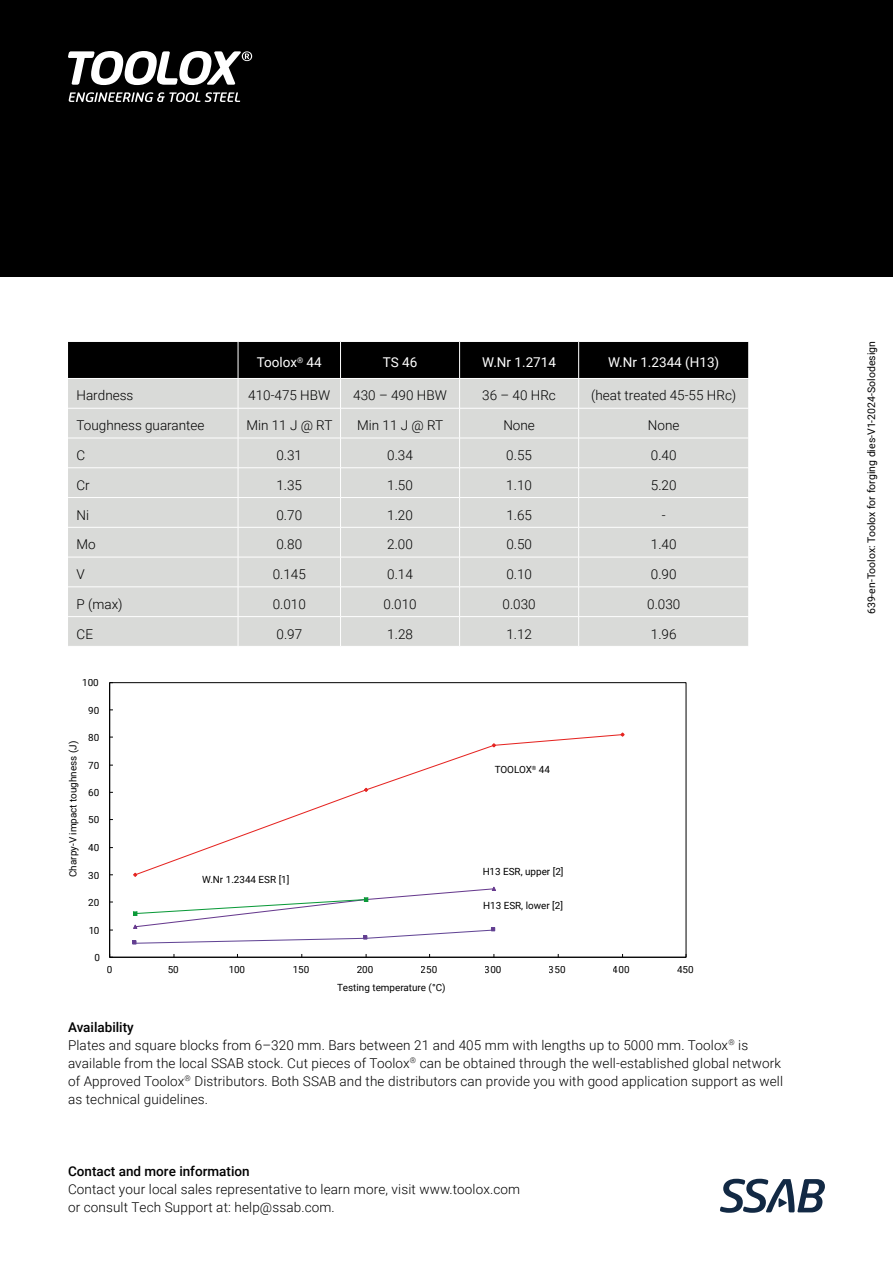
<style>
.page{position:relative;width:893px;height:1263px;background:#fff}
.page>*{position:absolute;margin:0;border:0;box-sizing:border-box;transform-origin:0 0}
.t1{font:300 13.5px/18px "Roboto";letter-spacing:.01em;color:#000}
.t2{font:13.5px "Roboto";color:#fff}
.t3{font:500 13.5px "Roboto";color:#000}
.t4{font:10.5px "Roboto";color:#000}
.t5{font:9.9px "Roboto";color:#000}
.s1{font-weight:500}
</style>
<div class="page">
<div style="left:0;top:0;width:893px;height:276px;background:#000"></div>
<svg style="left:720px;top:1179px;width:105px;height:34px"></svg>
<div style="left:68px;top:409px;width:680px;height:237px;background:#d9dad8"></div>
<hr style="left:68px;top:467px;width:170px;height:1px;background:#fff">
<hr style="left:238px;top:467px;width:103px;height:1px;background:#fff">
<hr style="left:341px;top:467px;width:119px;height:1px;background:#fff">
<hr style="left:460px;top:467px;width:119px;height:1px;background:#fff">
<hr style="left:579px;top:467px;width:170px;height:1px;background:#fff">
<hr style="left:68px;top:497px;width:170px;height:1px;background:#fff">
<hr style="left:238px;top:497px;width:103px;height:1px;background:#fff">
<hr style="left:341px;top:497px;width:119px;height:1px;background:#fff">
<hr style="left:460px;top:497px;width:119px;height:1px;background:#fff">
<hr style="left:579px;top:497px;width:170px;height:1px;background:#fff">
<hr style="left:68px;top:527px;width:170px;height:1px;background:#fff">
<hr style="left:238px;top:527px;width:103px;height:1px;background:#fff">
<hr style="left:341px;top:527px;width:119px;height:1px;background:#fff">
<hr style="left:460px;top:527px;width:119px;height:1px;background:#fff">
<hr style="left:579px;top:527px;width:170px;height:1px;background:#fff">
<hr style="left:68px;top:557px;width:170px;height:1px;background:#fff">
<hr style="left:238px;top:557px;width:103px;height:1px;background:#fff">
<hr style="left:341px;top:557px;width:119px;height:1px;background:#fff">
<hr style="left:460px;top:557px;width:119px;height:1px;background:#fff">
<hr style="left:579px;top:557px;width:170px;height:1px;background:#fff">
<hr style="left:68px;top:587px;width:170px;height:1px;background:#fff">
<hr style="left:238px;top:587px;width:103px;height:1px;background:#fff">
<hr style="left:341px;top:587px;width:119px;height:1px;background:#fff">
<hr style="left:460px;top:587px;width:119px;height:1px;background:#fff">
<hr style="left:579px;top:587px;width:170px;height:1px;background:#fff">
<hr style="left:68px;top:616px;width:170px;height:1px;background:#fff">
<hr style="left:238px;top:616px;width:103px;height:1px;background:#fff">
<hr style="left:341px;top:616px;width:119px;height:1px;background:#fff">
<hr style="left:460px;top:616px;width:119px;height:1px;background:#fff">
<hr style="left:579px;top:616px;width:170px;height:1px;background:#fff">
<svg style="left:68px;top:341px;width:681px;height:67px;background:#666766"></svg>
<hr style="left:238px;top:408px;width:1px;height:30px;background:#fff">
<hr style="left:340px;top:408px;width:1px;height:30px;background:#fff">
<hr style="left:459px;top:408px;width:1px;height:30px;background:#fff">
<hr style="left:578px;top:408px;width:1px;height:30px;background:#fff">
<hr style="left:68px;top:438px;width:170px;height:1px;background:#fff">
<hr style="left:238px;top:438px;width:103px;height:1px;background:#fff">
<hr style="left:238px;top:438px;width:1px;height:30px;background:#fff">
<hr style="left:341px;top:438px;width:119px;height:1px;background:#fff">
<hr style="left:340px;top:438px;width:1px;height:30px;background:#fff">
<hr style="left:460px;top:438px;width:119px;height:1px;background:#fff">
<hr style="left:459px;top:438px;width:1px;height:30px;background:#fff">
<hr style="left:579px;top:438px;width:170px;height:1px;background:#fff">
<hr style="left:578px;top:438px;width:1px;height:30px;background:#fff">
<svg style="left:238px;top:468px;width:1px;height:59px"></svg>
<svg style="left:340px;top:468px;width:1px;height:59px"></svg>
<svg style="left:459px;top:468px;width:1px;height:59px"></svg>
<svg style="left:578px;top:468px;width:1px;height:59px"></svg>
<hr style="left:238px;top:527px;width:1px;height:30px;background:#fff">
<hr style="left:340px;top:527px;width:1px;height:30px;background:#fff">
<hr style="left:459px;top:527px;width:1px;height:30px;background:#fff">
<hr style="left:578px;top:527px;width:1px;height:30px;background:#fff">
<hr style="left:238px;top:557px;width:1px;height:30px;background:#fff">
<hr style="left:340px;top:557px;width:1px;height:30px;background:#fff">
<hr style="left:459px;top:557px;width:1px;height:30px;background:#fff">
<hr style="left:578px;top:557px;width:1px;height:30px;background:#fff">
<svg style="left:238px;top:587px;width:1px;height:59px"></svg>
<svg style="left:340px;top:588px;width:1px;height:58px"></svg>
<svg style="left:459px;top:588px;width:1px;height:58px"></svg>
<svg style="left:578px;top:588px;width:1px;height:58px"></svg>
<svg style="left:68px;top:51px;width:184px;height:34px"></svg>
<svg style="left:69px;top:92px;width:171px;height:10px"></svg>
<hr style="left:109px;top:683px;width:1px;height:274px;background:#000">
<hr style="left:110px;top:957px;width:576px;height:1px;background:#000">
<svg style="left:135px;top:734px;width:485px;height:142px"></svg>
<svg style="left:133px;top:873px;width:4px;height:4px"></svg>
<svg style="left:364px;top:788px;width:4px;height:4px"></svg>
<svg style="left:492px;top:743px;width:4px;height:4px"></svg>
<svg style="left:620px;top:732px;width:5px;height:5px"></svg>
<svg style="left:133px;top:887px;width:363px;height:57px"></svg>
<p class="t2" style="left:257px;top:353px;width:67px">Toolox<sup>®</sup> 44</p>
<p class="t2" style="left:383px;top:353px;width:36px">TS 46</p>
<p class="t2" style="left:482px;top:353px;width:75px">W.Nr 1.2714</p>
<p class="t2" style="left:608px;top:353px;width:113px">W.Nr 1.2344 (H13)</p>
<p class="t1" style="left:77px;top:386px;width:58px">Hardness</p>
<p class="t1" style="left:248px;top:386px;width:83px">410-475 HBW</p>
<p class="t1" style="left:353px;top:386px;width:95px">430 – 490 HBW</p>
<p class="t1" style="left:482px;top:386px;width:75px">36 – 40 HRc</p>
<p class="t1" style="left:591px;top:386px;width:147px">(heat treated 45-55 HRc)</p>
<p class="t1" style="left:77px;top:416px;width:129px">Toughness guarantee</p>
<p class="t1" style="left:246px;top:416px;width:88px">Min 11 J @ RT</p>
<p class="t1" style="left:357px;top:416px;width:88px">Min 11 J @ RT</p>
<p class="t1" style="left:503px;top:416px;width:33px">None</p>
<p class="t1" style="left:648px;top:416px;width:33px">None</p>
<p class="t1" style="left:77px;top:446px;width:10px">C</p>
<p class="t1" style="left:276px;top:446px;width:27px">0.31</p>
<p class="t1" style="left:387px;top:446px;width:27px">0.34</p>
<p class="t1" style="left:506px;top:446px;width:27px">0.55</p>
<p class="t1" style="left:651px;top:446px;width:27px">0.40</p>
<p class="t1" style="left:77px;top:475px;width:15px">Cr</p>
<p class="t1" style="left:276px;top:475px;width:27px">1.35</p>
<p class="t1" style="left:387px;top:475px;width:27px">1.50</p>
<p class="t1" style="left:506px;top:475px;width:27px">1.10</p>
<p class="t1" style="left:651px;top:475px;width:27px">5.20</p>
<p class="t1" style="left:77px;top:505px;width:14px">Ni</p>
<p class="t1" style="left:276px;top:505px;width:27px">0.70</p>
<p class="t1" style="left:387px;top:505px;width:27px">1.20</p>
<p class="t1" style="left:506px;top:505px;width:27px">1.65</p>
<p class="t1" style="left:662px;top:505px;width:5px">-</p>
<p class="t1" style="left:77px;top:535px;width:21px">Mo</p>
<p class="t1" style="left:276px;top:535px;width:27px">0.80</p>
<p class="t1" style="left:387px;top:535px;width:27px">2.00</p>
<p class="t1" style="left:506px;top:535px;width:27px">0.50</p>
<p class="t1" style="left:651px;top:535px;width:27px">1.40</p>
<p class="t1" style="left:77px;top:565px;width:10px">V</p>
<p class="t1" style="left:273px;top:565px;width:35px">0.145</p>
<p class="t1" style="left:387px;top:565px;width:27px">0.14</p>
<p class="t1" style="left:506px;top:565px;width:27px">0.10</p>
<p class="t1" style="left:651px;top:565px;width:27px">0.90</p>
<p class="t1" style="left:77px;top:594px;width:48px">P (max)</p>
<p class="t1" style="left:273px;top:594px;width:35px">0.010</p>
<p class="t1" style="left:384px;top:594px;width:35px">0.010</p>
<p class="t1" style="left:503px;top:594px;width:35px">0.030</p>
<p class="t1" style="left:647px;top:594px;width:35px">0.030</p>
<p class="t1" style="left:77px;top:624px;width:18px">CE</p>
<p class="t1" style="left:277px;top:624px;width:27px">0.97</p>
<p class="t1" style="left:387px;top:624px;width:27px">1.28</p>
<p class="t1" style="left:506px;top:624px;width:27px">1.12</p>
<p class="t1" style="left:651px;top:624px;width:27px">1.96</p>
<p class="t5" style="left:82px;top:676px;width:18px">100</p>
<p class="t5" style="left:66px;top:877px;width:138px;rotate:-90deg">Charpy-V impact toughness (J)</p>
<p class="t5" style="left:88px;top:703px;width:13px">90</p>
<p class="t5" style="left:88px;top:730px;width:13px">80</p>
<p class="t5" style="left:88px;top:758px;width:13px">70</p>
<p class="t5" style="left:88px;top:785px;width:13px">60</p>
<p class="t5" style="left:88px;top:813px;width:13px">50</p>
<p class="t5" style="left:88px;top:841px;width:13px">40</p>
<p class="t5" style="left:88px;top:868px;width:13px">30</p>
<p class="t5" style="left:88px;top:895px;width:13px">20</p>
<p class="t5" style="left:88px;top:923px;width:13px">10</p>
<p class="t5" style="left:94px;top:950px;width:7px">0</p>
<p class="t5" style="left:202px;top:873px;width:89px">W.Nr 1.2344 ESR [1]</p>
<p class="t5" style="left:495px;top:762px;width:57px">TOOLOX<sup>®</sup> 44</p>
<p class="t5" style="left:482px;top:865px;width:83px">H13 ESR, upper [2]</p>
<p class="t5" style="left:483px;top:898px;width:81px">H13 ESR, lower [2]</p>
<p class="t5" style="left:106px;top:963px;width:7px">0</p>
<p class="t5" style="left:167px;top:963px;width:13px">50</p>
<p class="t5" style="left:228px;top:963px;width:18px">100</p>
<p class="t5" style="left:293px;top:963px;width:18px">150</p>
<p class="t5" style="left:357px;top:963px;width:18px">200</p>
<p class="t5" style="left:421px;top:963px;width:18px">250</p>
<p class="t5" style="left:485px;top:963px;width:18px">300</p>
<p class="t5" style="left:549px;top:963px;width:18px">350</p>
<p class="t5" style="left:613px;top:963px;width:18px">400</p>
<p class="t5" style="left:677px;top:963px;width:18px">450</p>
<p class="t5" style="left:337px;top:981px;width:110px">Testing temperature (°C)</p>
<p class="t1" style="left:68px;top:1017px;width:717px"><span class="s1">Availability<br></span>Plates and square blocks from 6–320 mm. Bars between 21 and 405 mm with lengths up to 5000 mm. Toolox<sup>®</sup> is available from the local SSAB stock. Cut pieces of Toolox<sup>®</sup> can be obtained through the well-established global network of Approved Toolox<sup>®</sup> Distributors. Both SSAB and the distributors can provide you with good application support as well as technical guidelines.</p>
<p class="t3" style="left:68px;top:1162px;width:183px">Contact and more information</p>
<p class="t1" style="left:68px;top:1180px;width:454px">Contact your local sales representative to learn more, visit www.toolox.com or consult Tech Support at: help@ssab.com.</p>
<p class="t4" style="left:864px;top:614px;width:275px;rotate:-90deg">639-en-Toolox: Toolox for forging dies-V1-2024-Solodesign</p>
</div>
